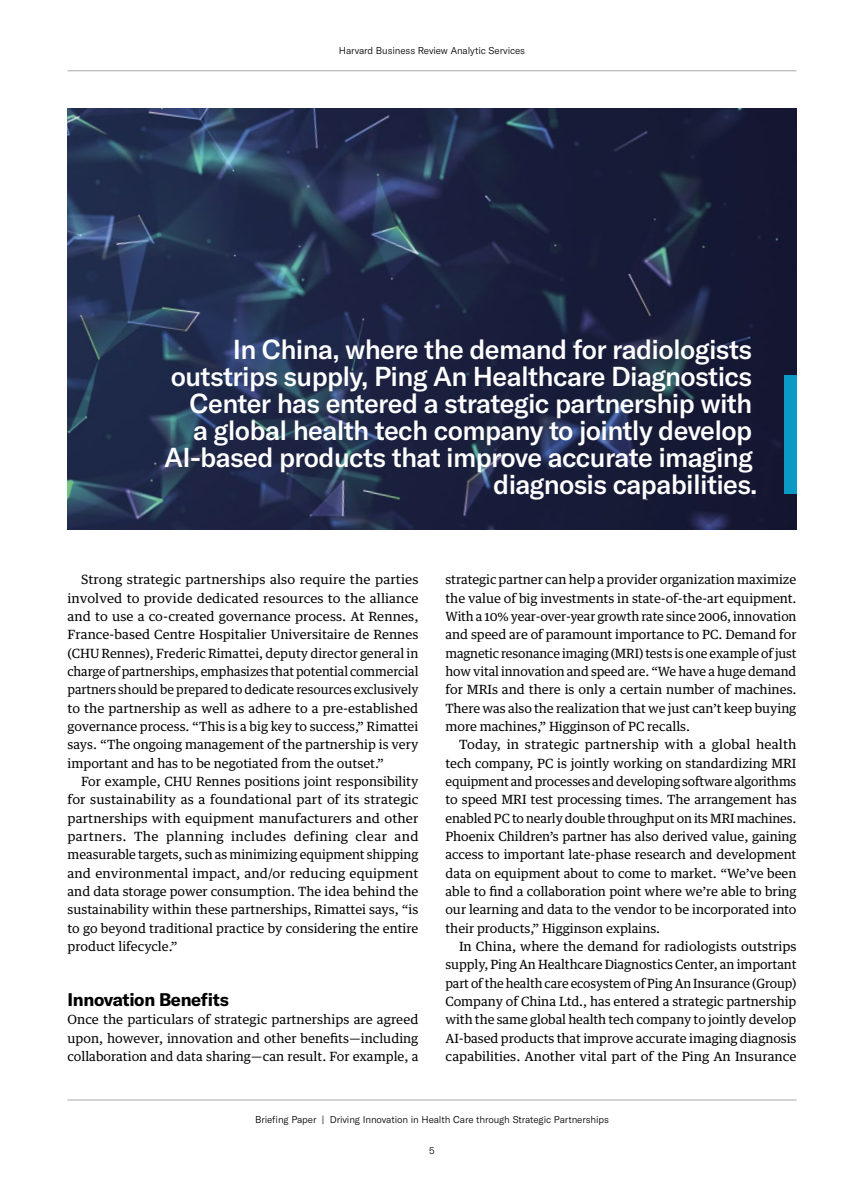
<style>
.page{position:relative;width:864px;height:1188px;background:#fff}
.page>*{position:absolute;margin:0;border:0;box-sizing:border-box;transform-origin:0 0}
.t1{font:500 27px/27px "GT America";letter-spacing:-.025em;color:#fff;text-align:right}
.INT_B-HED{font:700 18px "GT America";letter-spacing:-.02em;color:#000}
.INT_BODY{font:12.75px/18.3px "Guardian Text Egyp HBR";color:#000;text-align:justify}
.INT_BODY_FIRST{font:12.75px/18.3px "Guardian Text Egyp HBR";letter-spacing:-.005em;color:#000;text-align:justify}
.t2{font:300 9.75px "GT America";letter-spacing:-.01em;color:#000}
</style>
<div class="page">
<hr style="left:68px;top:1100px;width:728px;height:1px;background:#a7a9ac">
<hr style="left:68px;top:70px;width:728px;height:1px;background:#a7a9ac">
<img style="left:68px;top:108px;width:728px;height:421px">
<div style="left:784px;top:375px;width:12px;height:119px;background:#0b99c5"></div>
<p class="t2" style="left:339px;top:45px;width:188px">Harvard Business Review Analytic Services</p>
<p class="t1" style="left:164px;top:336px;width:595px">In China, where the demand for radiologists outstrips supply, Ping An Healthcare Diagnostics Center has entered a strategic partnership with<br>a global health tech company to jointly develop AI-based products that improve accurate imaging diagnosis capabilities.</p>
<p class="INT_BODY" style="left:68px;top:569px;width:353px;text-indent:14px">Strong strategic partnerships also require the parties involved to provide dedicated resources to the alliance and to use a co-created governance process. At Rennes, France-based Centre Hospitalier Universitaire de Rennes (CHU Rennes), Frederic Rimattei, deputy director general in charge of partnerships, emphasizes that potential commercial partners should be prepared to dedicate resources exclusively to the partnership as well as adhere to a pre-established governance process. “This is a big key to success,” Rimattei says. “The ongoing management of the partnership is very important and has to be negotiated from the outset.”</p>
<p class="INT_BODY" style="left:68px;top:771px;width:353px;text-indent:14px">For example, CHU Rennes positions joint responsibility for sustainability as a foundational part of its strategic partnerships with equipment manufacturers and other partners. The planning includes defining clear and measurable targets, such as minimizing equipment shipping and environmental impact, and/or reducing equipment and data storage power consumption. The idea behind the sustainability within these partnerships, Rimattei says, “is to go beyond traditional practice by considering the entire product lifecycle.”</p>
<p class="INT_B-HED" style="left:68px;top:988px;width:163px">Innovation Benefits</p>
<p class="INT_BODY_FIRST" style="left:68px;top:1009px;width:353px">Once the particulars of strategic partnerships are agreed upon, however, innovation and other benefits—including collaboration and data sharing—can result. For example, a</p>
<p class="INT_BODY_FIRST" style="left:446px;top:569px;width:353px">strategic partner can help a provider organization maximize the value of big investments in state-of-the-art equipment.<br>With a 10% year-over-year growth rate since 2006, innovation and speed are of paramount importance to PC. Demand for magnetic resonance imaging (MRI) tests is one example of just how vital innovation and speed are. “We have a huge demand for MRIs and there is only a certain number of machines.<br>There was also the realization that we just can’t keep buying more machines,” Higginson of PC recalls.</p>
<p class="INT_BODY" style="left:446px;top:734px;width:353px;text-indent:14px">Today, in strategic partnership with a global health tech company, PC is jointly working on standardizing MRI equipment and processes and developing software algorithms to speed MRI test processing times. The arrangement has enabled PC to nearly double throughput on its MRI machines.<br>Phoenix Children’s partner has also derived value, gaining access to important late-phase research and development data on equipment about to come to market. “We’ve been able to find a collaboration point where we’re able to bring our learning and data to the vendor to be incorporated into their products,” Higginson explains.</p>
<p class="INT_BODY" style="left:446px;top:936px;width:353px;text-indent:14px">In China, where the demand for radiologists outstrips supply, Ping An Healthcare Diagnostics Center, an important part of the health care ecosystem of Ping An Insurance (Group)<br>Company of China Ltd., has entered a strategic partnership with the same global health tech company to jointly develop AI-based products that improve accurate imaging diagnosis capabilities. Another vital part of the Ping An Insurance</p>
<p class="t2" style="left:255px;top:1114px;width:355px">Briefing Paper | Driving Innovation in Health Care through Strategic Partnerships</p>
<p class="t2" style="left:429px;top:1145px;width:7px">5</p>
</div>
